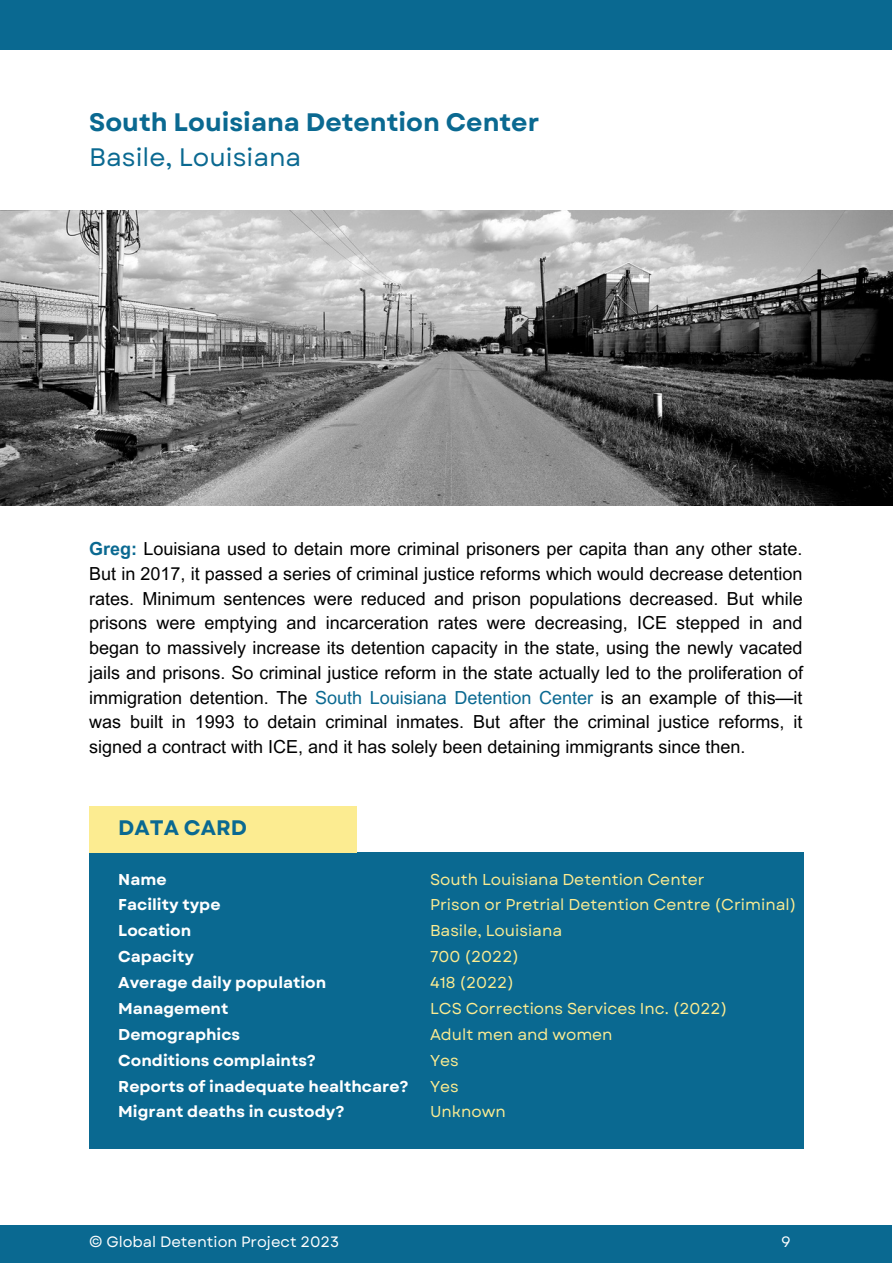
<style>
.page{position:relative;width:893px;height:1264px;background:#fff}
.page>*{position:absolute;margin:0;border:0;box-sizing:border-box;transform-origin:0 0}
.t1{font:700 25.2px "Garet";color:#0a6991}
.t2{font:25.2px "Garet";color:#0a6991}
.t3{font:700 21px "Garet";color:#0a6991}
.t4{font:18px/24.8px "Arial MT Pro";color:#000;text-align:justify}
.t5{font:15.75px/25.8px "Garet";color:#fcec91}
.t6{font:700 15.75px/25.8px "Garet";color:#fff}
.t7{font:15px "Garet";color:#fff}
.s1{font-weight:700;color:#0a6991}
.s2{color:#0a6991}
</style>
<div class="page">
<div style="left:0;top:0;width:891px;height:49px;background:#0a6991"></div>
<div style="left:0;top:1225px;width:891px;height:37px;background:#0a6991"></div>
<div style="left:89px;top:852px;width:714px;height:296px;background:#0a6991"></div>
<div style="left:89px;top:806px;width:268px;height:46px;background:#fcec91"></div>
<img style="left:0;top:211px;width:892px;height:294px">
<h1 class="t1" style="left:89px;top:104px;width:451px">South Louisiana Detention Center</h1>
<h1 class="t2" style="left:89px;top:139px;width:213px">Basile, Louisiana</h1>
<p class="t4" style="left:89px;top:538px;width:715px"><span class="s1">Greg:</span> Louisiana used to detain more criminal prisoners per capita than any other state.<br>But in 2017, it passed a series of criminal justice reforms which would decrease detention rates. Minimum sentences were reduced and prison populations decreased. But while prisons were emptying and incarceration rates were decreasing, ICE stepped in and began to massively increase its detention capacity in the state, using the newly vacated jails and prisons. So criminal justice reform in the state actually led to the proliferation of immigration detention. The <span class="s2">South Louisiana Detention Center</span> is an example of this—it was built in 1993 to detain criminal inmates. But after the criminal justice reforms, it signed a contract with ICE, and it has solely been detaining immigrants since then.</p>
<p class="t3" style="left:118px;top:812px;width:130px">DATA CARD</p>
<p class="t6" style="left:118px;top:866px;width:292px">Name<br>Facility type<br>Location<br>Capacity<br>Average daily population<br>Management<br>Demographics<br>Conditions complaints?<br>Reports of inadequate healthcare?<br>Migrant deaths in custody?</p>
<p class="t5" style="left:430px;top:866px;width:368px">South Louisiana Detention Center<br>Prison or Pretrial Detention Centre (Criminal)<br>Basile, Louisiana<br>700 (2022)<br>418 (2022)<br>LCS Corrections Services Inc. (2022)<br>Adult men and women<br>Yes<br>Yes<br>Unknown</p>
<p class="t7" style="left:89px;top:1231px;width:251px">© Global Detention Project 2023</p>
<p class="t7" style="left:781px;top:1231px;width:11px">9</p>
</div>
